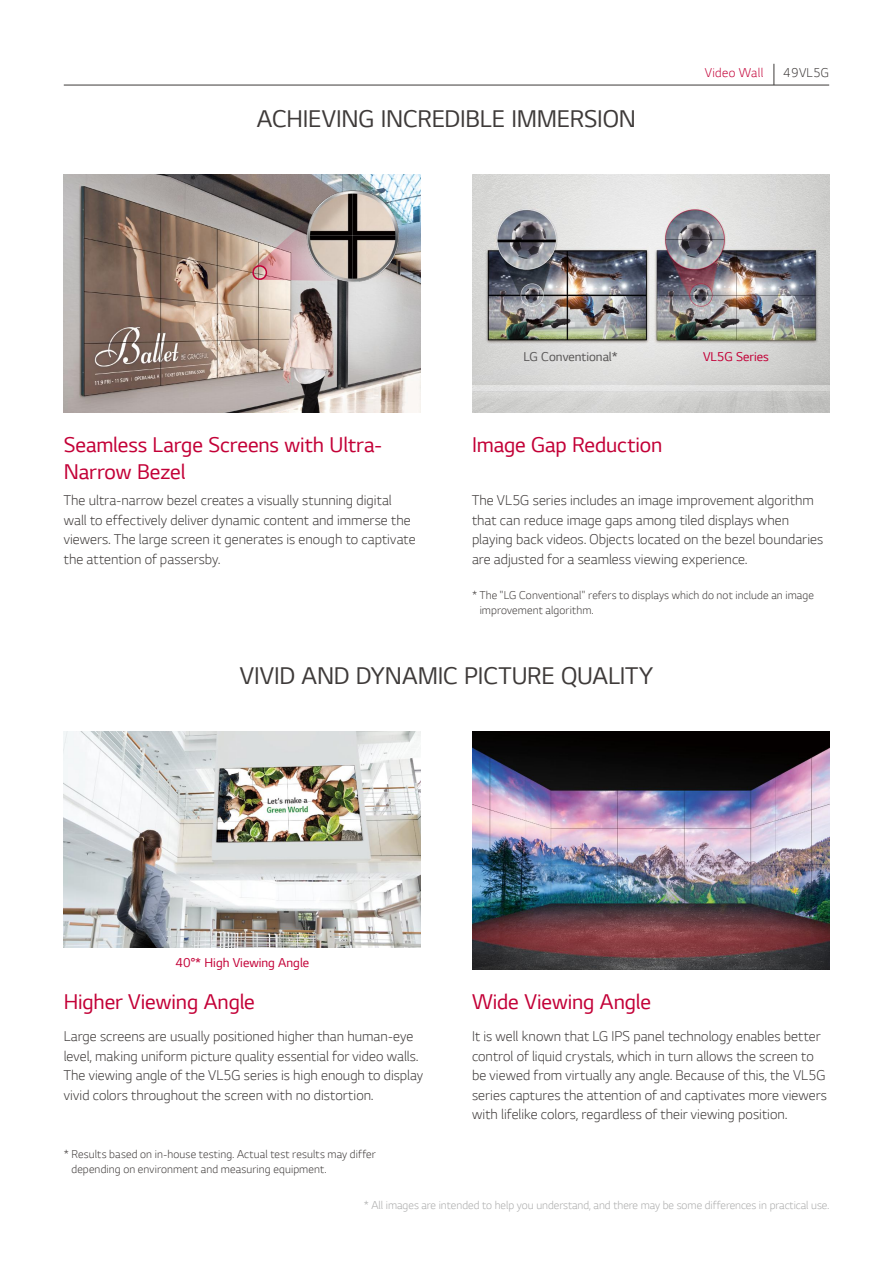
<style>
.page{position:relative;width:893px;height:1263px;background:#fff}
.page>*{position:absolute;margin:0;border:0;box-sizing:border-box;transform-origin:0 0}
.t1{font:25.5px "LG Smart";letter-spacing:-.01em;color:#3e3a39}
.t2{font:22.5px/27px "LG Smart";letter-spacing:-.005em;color:#c30037}
.t3{font:300 15px/19.5px "LG Smart";letter-spacing:.005em;color:#3e3a39}
.t4{font:13.5px "LG Smart";color:#c30037}
.t5{font:13.5px "LG Smart";color:#595757}
.t6{font:300 13.5px "LG Smart";letter-spacing:.025em;color:#c30037}
.t7{font:300 13.5px "LG Smart";letter-spacing:.025em;color:#3e3a39}
.t8{font:300 12px/15px "LG Smart";letter-spacing:.01em;color:#3e3a39}
.t9{font:300 12px "LG Smart";color:#aaabab}
</style>
<div class="page">
<hr style="left:64px;top:85px;width:765px;height:1px;background:#3e3a39">
<svg style="left:774px;top:64px;width:1px;height:21px"></svg>
<img style="left:64px;top:731px;width:357px;height:216px">
<img style="left:472px;top:174px;width:357px;height:238px">
<img style="left:472px;top:731px;width:357px;height:238px">
<img style="left:64px;top:174px;width:357px;height:238px">
<svg style="left:250px;top:212px;width:54px;height:69px;background:#b69999"></svg>
<img style="left:304px;top:181px;width:99px;height:107px">
<h1 class="t1" style="left:257px;top:102px;width:381px">ACHIEVING INCREDIBLE IMMERSION</h1>
<p class="t6" style="left:705px;top:63px;width:60px">Video Wall</p>
<p class="t7" style="left:783px;top:63px;width:48px">49VL5G</p>
<h2 class="t2" style="left:64px;top:430px;width:320px">Seamless Large Screens with Ultra-<br>Narrow Bezel</h2>
<p class="t3" style="left:64px;top:490px;width:353px">The ultra-narrow bezel creates a visually stunning digital wall to effectively deliver dynamic content and immerse the viewers. The large screen it generates is enough to captivate the attention of passersby.</p>
<p class="t5" style="left:523px;top:347px;width:96px">LG Conventional*</p>
<p class="t4" style="left:703px;top:347px;width:67px">VL5G Series</p>
<h2 class="t2" style="left:472px;top:430px;width:192px">Image Gap Reduction</h2>
<p class="t3" style="left:472px;top:490px;width:353px">The VL5G series includes an image improvement algorithm that can reduce image gaps among tiled displays when playing back videos. Objects located on the bezel boundaries are adjusted for a seamless viewing experience.</p>
<p class="t8" style="left:480px;top:587px;width:336px;text-indent:-8px">* The "LG Conventional" refers to displays which do not include an image improvement algorithm.</p>
<h1 class="t1" style="left:240px;top:659px;width:415px">VIVID AND DYNAMIC PICTURE QUALITY</h1>
<p class="t4" style="left:176px;top:953px;width:135px">40°* High Viewing Angle</p>
<h2 class="t2" style="left:64px;top:987px;width:193px">Higher Viewing Angle</h2>
<p class="t3" style="left:64px;top:1026px;width:361px">Large screens are usually positioned higher than human-eye level, making uniform picture quality essential for video walls.<br>The viewing angle of the VL5G series is high enough to display vivid colors throughout the screen with no distortion.</p>
<p class="t8" style="left:71px;top:1146px;width:306px;text-indent:-8px">* Results based on in-house testing. Actual test results may differ depending on environment and measuring equipment.</p>
<h2 class="t2" style="left:472px;top:987px;width:180px">Wide Viewing Angle</h2>
<p class="t3" style="left:472px;top:1026px;width:356px">It is well known that LG IPS panel technology enables better control of liquid crystals, which in turn allows the screen to be viewed from virtually any angle. Because of this, the VL5G series captures the attention of and captivates more viewers with lifelike colors, regardless of their viewing position.</p>
<p class="t9" style="left:364px;top:1197px;width:467px">* All images are intended to help you understand, and there may be some differences in practical use.</p>
</div>
